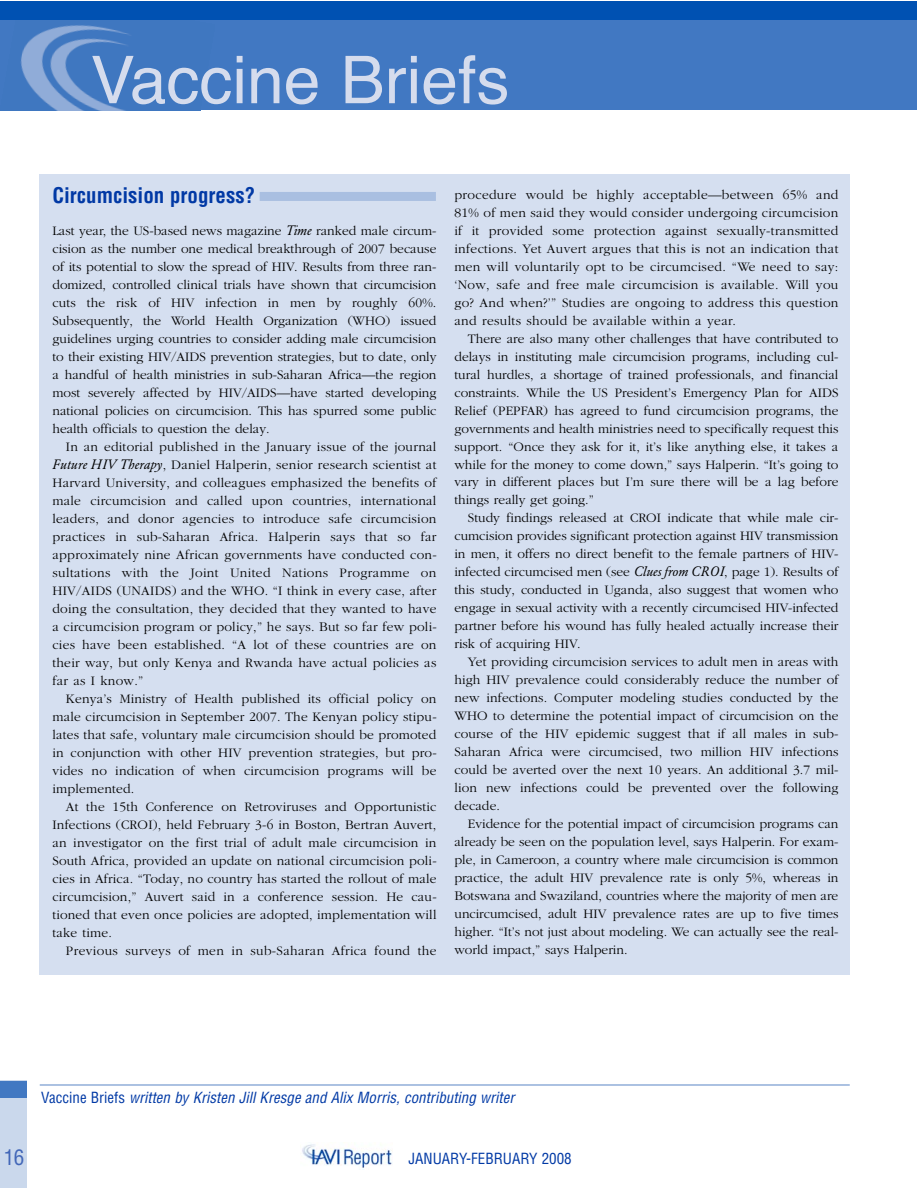
<style>
.page{position:relative;width:918px;height:1188px;background:#fff}
.page>*{position:absolute;margin:0;border:0;box-sizing:border-box;transform-origin:0 0}
.t1{font:66px "Helvetica";color:#d5dced}
.t2{font:700 condensed 21px "Helvetica";color:#0139a5}
.t3{font:condensed 21px "Helvetica";color:#4267b8}
.t4{font:italic condensed 15px "Helvetica";letter-spacing:.005em;color:#0139a5}
.t5{font:condensed 15px "Helvetica";color:#0139a5}
.t6{font:300 13.5px/18px "Garamond";letter-spacing:.01em;color:#000;text-align:justify}
.s1{font-family:"Garamond BE";font-weight:400;font-style:italic}
.s2{font-style:normal}
</style>
<div class="page">
<div style="left:0;top:1081px;width:27px;height:107px;background:#cad8ec"></div>
<div style="left:0;top:1081px;width:27px;height:17px;background:#4178c2"></div>
<img style="left:302px;top:1144px;width:90px;height:25px">
<div style="left:40px;top:175px;width:810px;height:800px;background:#d5dff0"></div>
<div style="left:260px;top:192px;width:176px;height:9px;background:#a9bfe1"></div>
<hr style="left:40px;top:1084px;width:810px;height:2px;background:#91aed9">
<div style="left:0;top:2px;width:917px;height:108px;background:#4178c2"></div>
<img style="left:0;top:19px;width:214px;height:91px">
<div style="left:0;top:1px;width:917px;height:18px;background:#0051b2"></div>
<h1 class="t1" style="left:91px;top:52px;width:420px">Vaccine Briefs</h1>
<h2 class="t2" style="left:52px;top:187px;width:204px">Circumcision progress?</h2>
<p class="t6" style="left:52px;top:223px;width:386px">Last year, the US-based news magazine <span class="s1">Time</span> ranked male circum&shy;cision as the number one medical breakthrough of 2007 because of its potential to slow the spread of HIV. Results from three ran&shy;domized, controlled clinical trials have shown that circumcision cuts the risk of HIV infection in men by roughly 60%.<br>Subsequently, the World Health Organization (WHO) issued guidelines urging countries to consider adding male circumcision to their existing HIV/AIDS prevention strategies, but to date, only a handful of health ministries in sub-Saharan Africa—the region most severely affected by HIV/AIDS—have started developing national policies on circumcision. This has spurred some public health officials to question the delay.</p>
<p class="t6" style="left:52px;top:438px;width:386px;text-indent:14px">In an editorial published in the January issue of the journal <span class="s1">Future HIV Therapy</span>, Daniel Halperin, senior research scientist at Harvard University, and colleagues emphasized the benefits of male circumcision and called upon countries, international leaders, and donor agencies to introduce safe circumcision practices in sub-Saharan Africa. Halperin says that so far approximately nine African governments have conducted con&shy;sultations with the Joint United Nations Programme on HIV/AIDS (UNAIDS) and the WHO. “I think in every case, after doing the consultation, they decided that they wanted to have a circumcision program or policy,” he says. But so far few poli&shy;cies have been established. “A lot of these countries are on their way, but only Kenya and Rwanda have actual policies as far as I know.”</p>
<p class="t6" style="left:52px;top:690px;width:386px;text-indent:14px">Kenya’s Ministry of Health published its official policy on male circumcision in September 2007. The Kenyan policy stipu&shy;lates that safe, voluntary male circumcision should be promoted in conjunction with other HIV prevention strategies, but pro&shy;vides no indication of when circumcision programs will be implemented.</p>
<p class="t6" style="left:52px;top:798px;width:386px;text-indent:14px">At the 15th Conference on Retroviruses and Opportunistic Infections (CROI), held February 3-6 in Boston, Bertran Auvert, an investigator on the first trial of adult male circumcision in South Africa, provided an update on national circumcision poli&shy;cies in Africa. “Today, no country has started the rollout of male circumcision,” Auvert said in a conference session. He cau&shy;tioned that even once policies are adopted, implementation will take time.</p>
<p class="t6" style="left:66px;top:942px;width:372px">Previous surveys of men in sub-Saharan Africa found the</p>
<p class="t6" style="left:454px;top:186px;width:386px">procedure would be highly acceptable—between 65% and 81% of men said they would consider undergoing circumcision if it provided some protection against sexually-transmitted infections. Yet Auvert argues that this is not an indication that men will voluntarily opt to be circumcised. “We need to say: ‘Now, safe and free male circumcision is available. Will you go? And when?’” Studies are ongoing to address this question and results should be available within a year.</p>
<p class="t6" style="left:454px;top:330px;width:386px;text-indent:14px">There are also many other challenges that have contributed to delays in instituting male circumcision programs, including cul&shy;tural hurdles, a shortage of trained professionals, and financial constraints. While the US President’s Emergency Plan for AIDS Relief (PEPFAR) has agreed to fund circumcision programs, the governments and health ministries need to specifically request this support. “Once they ask for it, it’s like anything else, it takes a while for the money to come down,” says Halperin. “It’s going to vary in different places but I’m sure there will be a lag before things really get going.”</p>
<p class="t6" style="left:454px;top:510px;width:386px;text-indent:14px">Study findings released at CROI indicate that while male cir&shy;cumcision provides significant protection against HIV transmission in men, it offers no direct benefit to the female partners of HIV&shy;infected circumcised men (see <span class="s1">Clues from CROI</span>, page 1). Results of this study, conducted in Uganda, also suggest that women who engage in sexual activity with a recently circumcised HIV-infected partner before his wound has fully healed actually increase their risk of acquiring HIV.</p>
<p class="t6" style="left:454px;top:654px;width:386px;text-indent:14px">Yet providing circumcision services to adult men in areas with high HIV prevalence could considerably reduce the number of new infections. Computer modeling studies conducted by the WHO to determine the potential impact of circumcision on the course of the HIV epidemic suggest that if all males in sub-Saharan Africa were circumcised, two million HIV infections could be averted over the next 10 years. An additional 3.7 mil&shy;lion new infections could be prevented over the following decade.</p>
<p class="t6" style="left:454px;top:816px;width:386px;text-indent:14px">Evidence for the potential impact of circumcision programs can already be seen on the population level, says Halperin. For exam&shy;ple, in Cameroon, a country where male circumcision is common practice, the adult HIV prevalence rate is only 5%, whereas in Botswana and Swaziland, countries where the majority of men are uncircumcised, adult HIV prevalence rates are up to five times higher. “It’s not just about modeling. We can actually see the real&shy;world impact,” says Halperin.</p>
<p class="t4" style="left:41px;top:1092px;width:475px"><span class="s2">Vaccine Briefs</span> written by Kristen Jill Kresge and Alix Morris, contributing writer</p>
<h2 class="t3" style="left:4px;top:1150px;width:22px">16</h2>
<p class="t5" style="left:409px;top:1152px;width:165px">JANUARY-FEBRUARY 2008</p>
</div>
